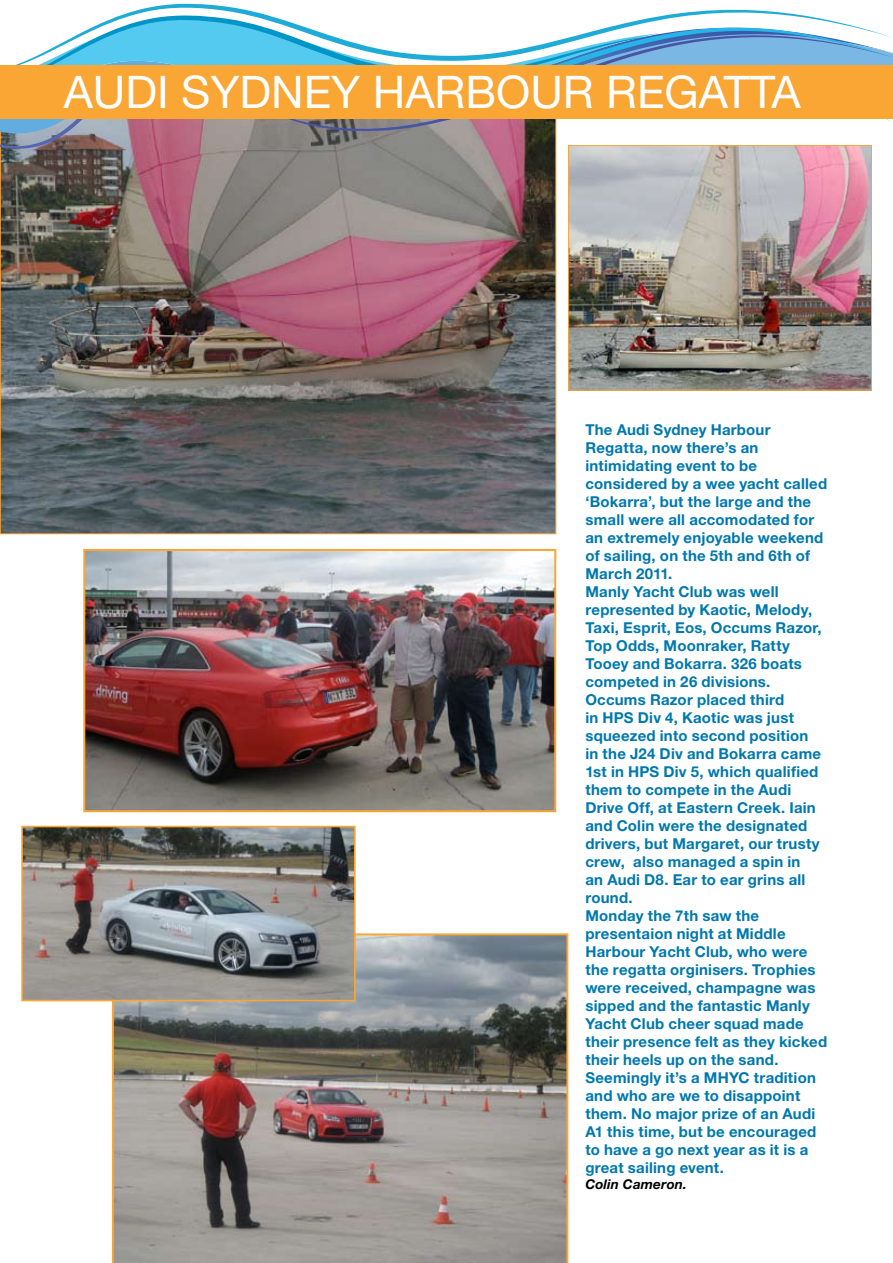
<style>
.page{position:relative;width:893px;height:1263px;background:#fff}
.page>*{position:absolute;margin:0;border:0;box-sizing:border-box;transform-origin:0 0}
.t1{font:45px "Helvetica Neue";color:#fff}
.t2{font:700 15px/18px "Helvetica Neue";letter-spacing:.015em;color:#0078ae}
.t3{font:italic 700 13.5px "Helvetica Neue";letter-spacing:.01em;color:#000}
</style>
<div class="page">
<img style="left:2px;top:119px;width:552px;height:413px">
<svg style="left:30px;top:4px;width:819px;height:55px"></svg>
<svg style="left:0;top:59px;width:188px;height:90px;background:#9191a7"></svg>
<svg style="left:200px;top:119px;width:692px;height:13px"></svg>
<svg style="left:188px;top:25px;width:705px;height:40px"></svg>
<div style="left:0;top:65px;width:893px;height:54px;background:#faa634"></div>
<img style="left:86px;top:552px;width:467px;height:257px">
<div style="left:83px;top:549px;width:473px;height:263px;border:2px solid #faa634"></div>
<img style="left:112px;top:933px;width:456px;height:330px">
<img style="left:570px;top:147px;width:300px;height:241px">
<div style="left:568px;top:145px;width:304px;height:245px;border:1px solid #faa634"></div>
<img style="left:24px;top:829px;width:329px;height:169px">
<div style="left:21px;top:826px;width:335px;height:175px;border:2px solid #faa634"></div>
<h1 class="t1" style="left:64px;top:65px;width:27px">AUDI</h1>
<h1 class="t1" style="left:181px;top:65px;width:31px">SYDNEY</h1>
<h1 class="t1" style="left:373px;top:65px;width:32px">HARBOUR</h1>
<h1 class="t1" style="left:606px;top:65px;width:29px">REGATTA</h1>
<p class="t2" style="left:585px;top:420px;width:243px">The Audi Sydney Harbour<br>Regatta, now there’s an intimidating event to be considered by a wee yacht called ‘Bokarra’, but the large and the small were all accomodated for an extremely enjoyable weekend of sailing, on the 5th and 6th of<br>March 2011.<br>Manly Yacht Club was well represented by Kaotic, Melody,<br>Taxi, Esprit, Eos, Occums Razor,<br>Top Odds, Moonraker, Ratty<br>Tooey and Bokarra. 326 boats competed in 26 divisions.<br>Occums Razor placed third<br>in HPS Div 4, Kaotic was just squeezed into second position<br>in the J24 Div and Bokarra came<br>1st in HPS Div 5, which qualified them to compete in the Audi<br>Drive Off, at Eastern Creek. Iain and Colin were the designated drivers, but Margaret, our trusty crew, also managed a spin in<br>an Audi D8. Ear to ear grins all round.<br>Monday the 7th saw the presentaion night at Middle<br>Harbour Yacht Club, who were the regatta orginisers. Trophies were received, champagne was sipped and the fantastic Manly<br>Yacht Club cheer squad made their presence felt as they kicked their heels up on the sand.<br>Seemingly it’s a MHYC tradition and who are we to disappoint them. No major prize of an Audi<br>A1 this time, but be encouraged to have a go next year as it is a great sailing event.</p>
<p class="t3" style="left:585px;top:1176px;width:103px">Colin Cameron.</p>
</div>
